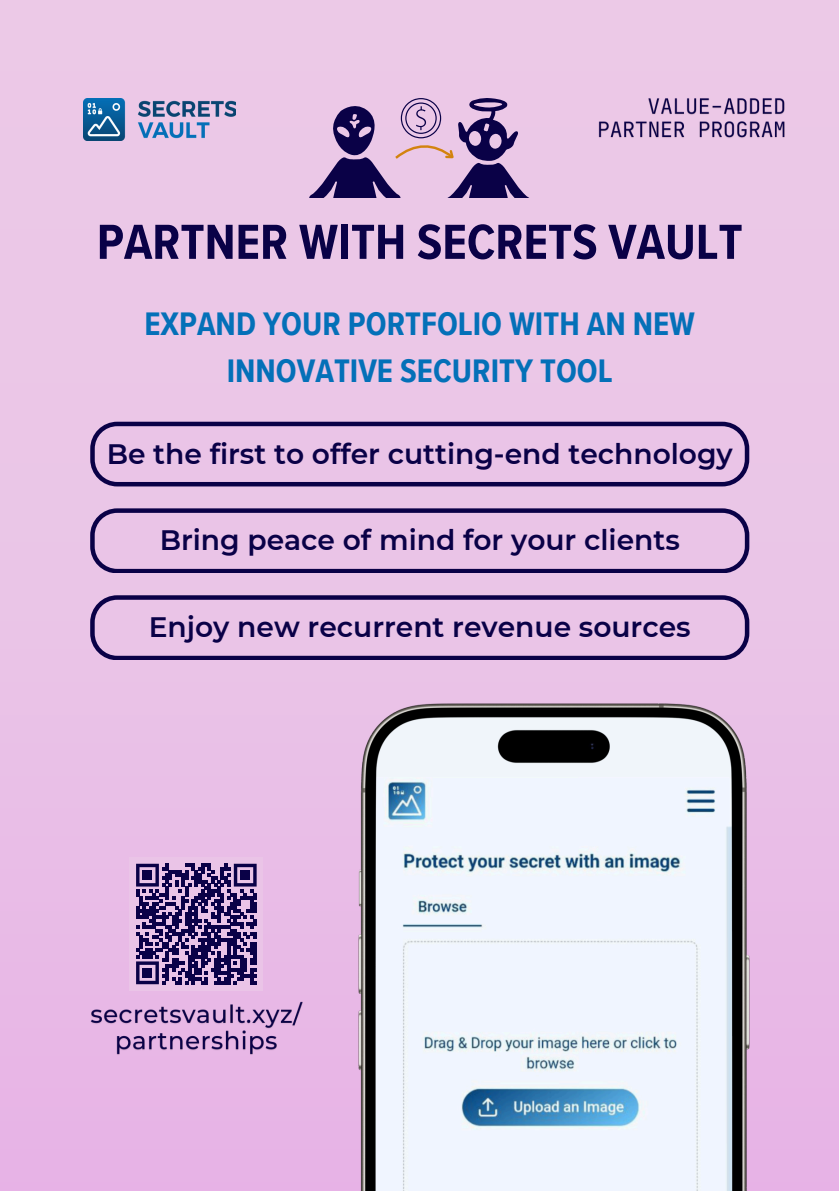
<style>
.page{position:relative;width:839px;height:1191px;background:#fff}
.page>*{position:absolute;margin:0;border:0;box-sizing:border-box;transform-origin:0 0}
.t1{font:700 51px "Proxima Nova Cond";color:#0a0147}
.t2{font:700 33.6px/46.4px "Proxima Nova Cond";color:#0470b8;text-align:center}
.t3{font:600 28px "Montserrat";color:#0a0147}
</style>
<div class="page">
<div style="left:0;top:0;width:838px;height:1191px;background:linear-gradient(to bottom,#eccde7,#e7b6e6)"></div>
<svg style="left:309px;top:98px;width:221px;height:100px;background:#a287b1"></svg>
<img style="left:84px;top:98px;width:151px;height:42px">
<svg style="left:90px;top:422px;width:659px;height:64px;background:#cba9d1"></svg>
<svg style="left:90px;top:508px;width:659px;height:65px;background:#caa8d0"></svg>
<svg style="left:90px;top:595px;width:659px;height:65px;background:#caa8d0"></svg>
<div style="left:129px;top:857px;width:134px;height:134px;background:#eac4e7"></div>
<svg style="left:136px;top:864px;width:120px;height:120px"></svg>
<div style="left:143px;top:870px;width:9px;height:10px;background:#0a0147"></div>
<div style="left:240px;top:870px;width:10px;height:10px;background:#0a0147"></div>
<div style="left:143px;top:968px;width:9px;height:10px;background:#0a0147"></div>
<img style="left:358px;top:704px;width:391px;height:487px">
<img style="left:596px;top:94px;width:191px;height:49px">
<img style="left:86px;top:998px;width:222px;height:62px">
<h1 class="t1" style="left:97px;top:212px;width:647px">PARTNER WITH SECRETS VAULT</h1>
<p class="t2" style="left:144px;top:302px;width:552px">EXPAND YOUR PORTFOLIO WITH AN NEW<br>INNOVATIVE SECURITY TOOL</p>
<p class="t3" style="left:107px;top:437px;width:627px">Be the first to offer cutting-end technology</p>
<p class="t3" style="left:160px;top:523px;width:521px">Bring peace of mind for your clients</p>
<p class="t3" style="left:149px;top:610px;width:543px">Enjoy new recurrent revenue sources</p>
</div>
